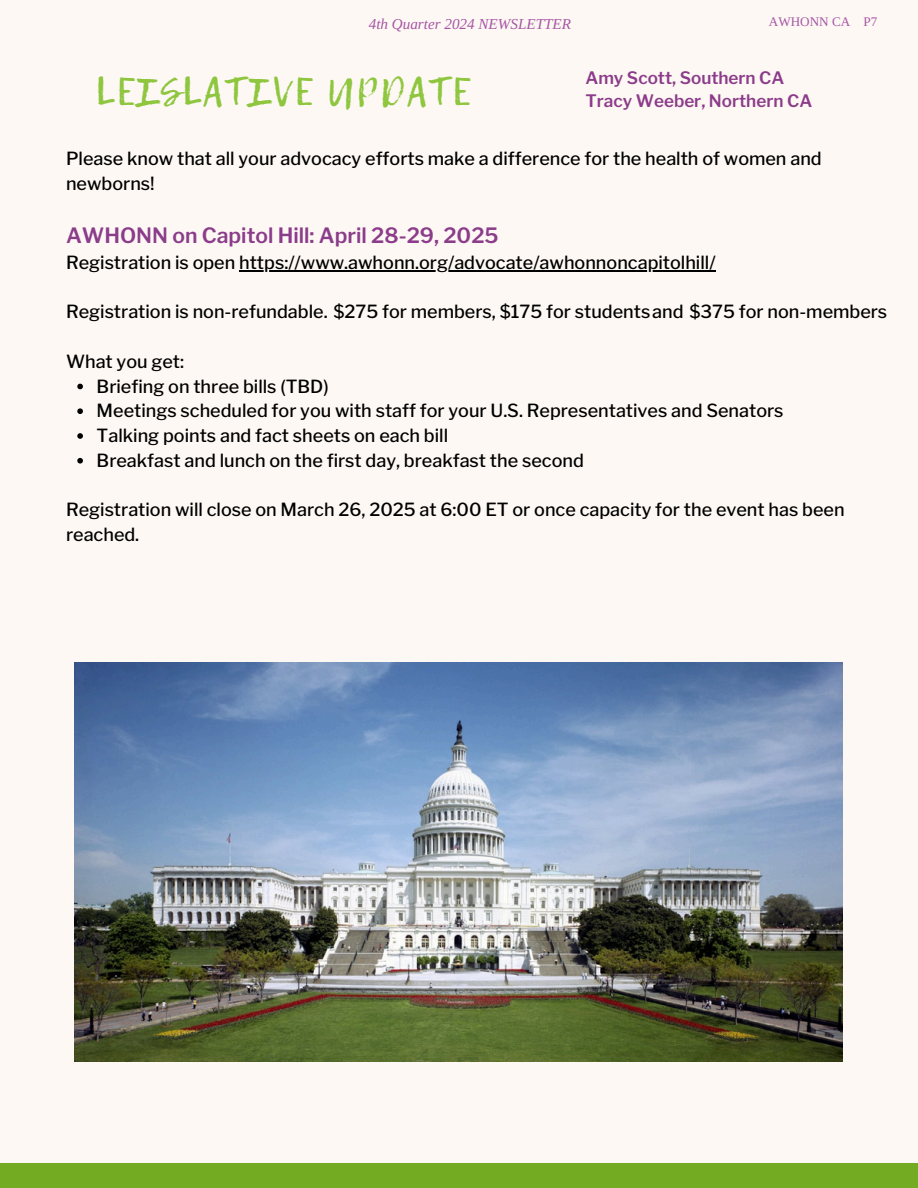
<style>
.page{position:relative;width:918px;height:1188px;background:#fdf8f3}
.page>*{position:absolute;margin:0;border:0;box-sizing:border-box;transform-origin:0 0}
.t1{font:38.7px "Lemon Tuesday";letter-spacing:.05em;color:#8ec63f}
.t2{font:600 21px "Libre Franklin";color:#8b3c8a}
.t3{font:500 18px/24.8px "Libre Franklin";color:#000}
.t4{font:600 17.1px/23.1px "Libre Franklin";color:#8b3c8a}
.t5{font:italic 15.15px "Libra Serif Modern";color:#a656a5}
.t6{font:13.2px "Libra Serif Modern";color:#a656a5}
</style>
<div class="page">
<div style="left:0;top:1163px;width:918px;height:25px;background:#73ab22"></div>
<img style="left:75px;top:662px;width:768px;height:400px">
<hr style="left:239px;top:270px;width:477px;height:1px;background:#000">
<svg style="left:77px;top:384px;width:6px;height:5px"></svg>
<svg style="left:77px;top:408px;width:6px;height:6px"></svg>
<svg style="left:77px;top:433px;width:6px;height:6px"></svg>
<svg style="left:77px;top:458px;width:6px;height:6px"></svg>
<h1 class="t5" style="left:369px;top:15px;width:204px">4th Quarter 2024 NEWSLETTER</h1>
<h2 class="t6" style="left:769px;top:15px;width:110px">AWHONN CA P7</h2>
<h4 class="t1" style="left:96px;top:62px;width:376px">LEISLATIVE UPDATE</h4>
<p class="t4" style="left:585px;top:67px;width:228px">Amy Scott, Southern CA<br>Tracy Weeber, Northern CA</p>
<h2 class="t3" style="left:66px;top:147px;width:757px">Please know that all your advocacy efforts make a difference for the health of women and newborns!</h2>
<h2 class="t2" style="left:66px;top:223px;width:434px">AWHONN on Capitol Hill: April 28-29, 2025</h2>
<h2 class="t3" style="left:66px;top:250px;width:651px">Registration is open https://www.awhonn.org/advocate/awhonnoncapitolhill/</h2>
<h2 class="t3" style="left:66px;top:300px;width:823px">Registration is non-refundable. $275 for members, $175 for studentsand $375 for non-members</h2>
<h2 class="t3" style="left:66px;top:349px;width:120px">What you get:</h2>
<h2 class="t3" style="left:97px;top:374px;width:234px">Briefing on three bills (TBD)</h2>
<p class="t3" style="left:97px;top:399px;width:688px">Meetings scheduled for you with staff for your U.S. Representatives and Senators</p>
<p class="t3" style="left:97px;top:423px;width:353px">Talking points and fact sheets on each bill</p>
<p class="t3" style="left:97px;top:448px;width:489px">Breakfast and lunch on the first day, breakfast the second</p>
<p class="t3" style="left:66px;top:498px;width:780px">Registration will close on March 26, 2025 at 6:00 ET or once capacity for the event has been reached.</p>
</div>
